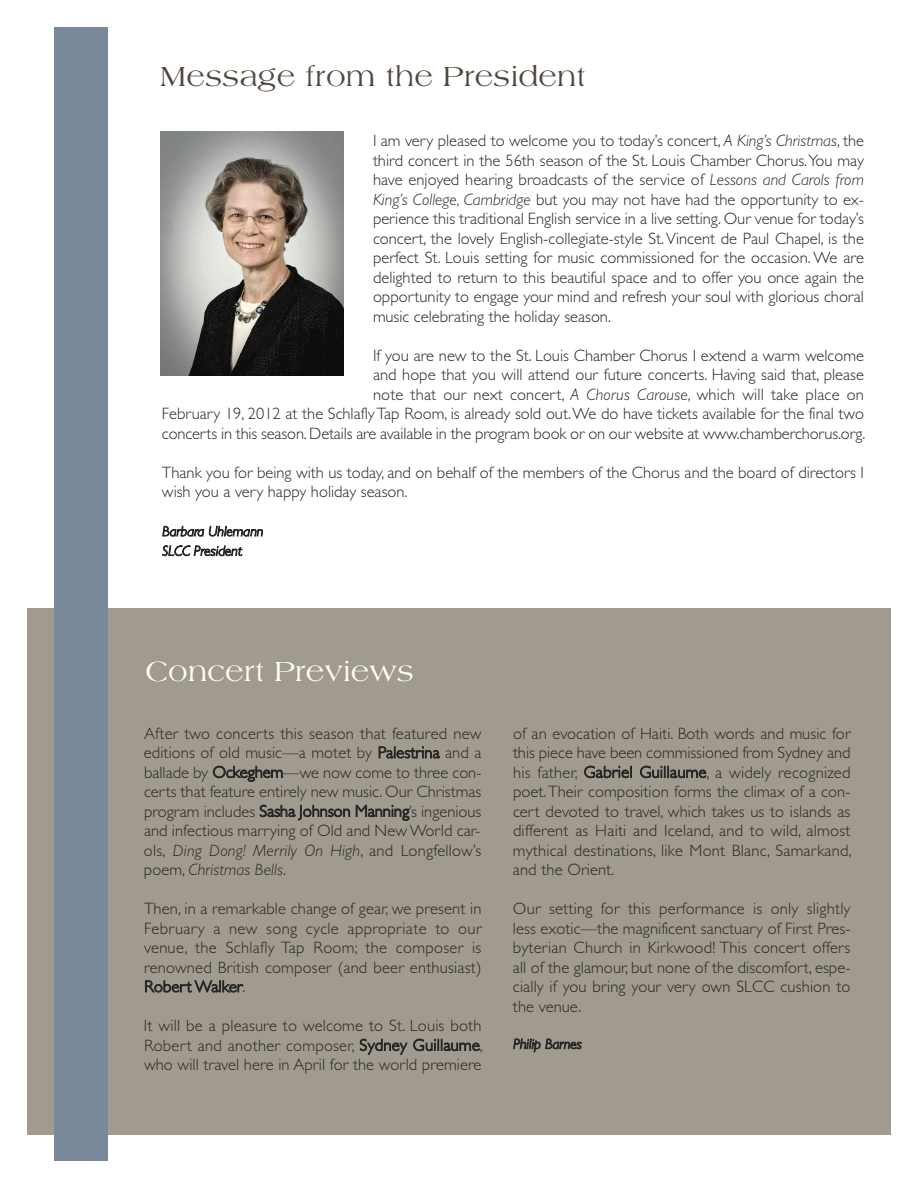
<style>
.page{position:relative;width:918px;height:1188px;background:#fff}
.page>*{position:absolute;margin:0;border:0;box-sizing:border-box;transform-origin:0 0}
.t1{font:30px "Amphion";color:#50473c}
.t2{font:30px "Amphion";color:#fff}
.t3{font:300 16.5px/19.5px "Gill Sans";color:#272627;text-align:justify}
.t4{font:italic 300 14.25px/19.5px "Gill Sans";color:#272627}
.s1{font-style:italic}
</style>
<div class="page">
<div style="left:27px;top:608px;width:864px;height:527px;background:#a09b8e"></div>
<div style="left:54px;top:27px;width:54px;height:1134px;background:#79899a"></div>
<img style="left:161px;top:131px;width:182px;height:245px">
<h1 class="t1" style="left:160px;top:58px;width:427px">Message from the President</h1>
<p class="t3" style="left:373px;top:131px;width:493px">I am very pleased to welcome you to today’s concert, <span class="s1">A King’s Christmas</span>, the third concert in the 56th season of the St. Louis Chamber Chorus.You may have enjoyed hearing broadcasts of the service of <span class="s1">Lessons and Carols from King’s College, Cambridge</span> but you may not have had the opportunity to ex&shy;perience this traditional English service in a live setting. Our venue for today’s concert, the lovely English-collegiate-style St.Vincent de Paul Chapel, is the perfect St. Louis setting for music commissioned for the occasion. We are delighted to return to this beautiful space and to offer you once again the opportunity to engage your mind and refresh your soul with glorious choral music celebrating the holiday season.</p>
<p class="t3" style="left:162px;top:345px;width:705px;text-align:right">If you are new to the St. Louis Chamber Chorus I extend a warm welcome<br>and hope that you will attend our future concerts. Having said that, please<br>note that our next concert, <span class="s1">A Chorus Carouse</span>, which will take place on<br>February 19, 2012 at the Schlafly Tap Room, is already sold out.We do have tickets available for the final two concerts in this season. Details are available in the program book or on our website at www.chamberchorus.org.</p>
<p class="t3" style="left:162px;top:462px;width:703px">Thank you for being with us today, and on behalf of the members of the Chorus and the board of directors I wish you a very happy holiday season.</p>
<p class="t4" style="left:162px;top:521px;width:103px">Barbara Uhlemann<br>SLCC President</p>
<h1 class="t2" style="left:146px;top:653px;width:270px">Concert Previews</h1>
<p class="t3" style="left:144px;top:723px;width:339px">After two concerts this season that featured new editions of old music—a motet by Palestrina and a ballade by Ockeghem—we now come to three con&shy;certs that feature entirely new music. Our Christmas program includes Sasha Johnson Manning’s ingenious and infectious marrying of Old and NewWorld car&shy;ols, <span class="s1">Ding Dong! Merrily On High</span>, and Longfellow’s poem, <span class="s1">Christmas Bells</span>.</p>
<p class="t3" style="left:144px;top:899px;width:339px">Then, in a remarkable change of gear, we present in February a new song cycle appropriate to our venue, the Schlafly Tap Room; the composer is renowned British composer (and beer enthusiast)<br>Robert Walker.</p>
<p class="t3" style="left:144px;top:1016px;width:340px">It will be a pleasure to welcome to St. Louis both Robert and another composer, Sydney Guillaume, who will travel here in April for the world premiere</p>
<p class="t3" style="left:513px;top:723px;width:340px">of an evocation of Haiti. Both words and music for this piece have been commissioned from Sydney and his father, Gabriel Guillaume, a widely recognized poet.Their composition forms the climax of a con&shy;cert devoted to travel, which takes us to islands as different as Haiti and Iceland, and to wild, almost mythical destinations, like Mont Blanc, Samarkand, and the Orient.</p>
<p class="t3" style="left:513px;top:899px;width:339px">Our setting for this performance is only slightly less exotic—the magnificent sanctuary of First Pres&shy;byterian Church in Kirkwood! This concert offers all of the glamour, but none of the discomfort, espe&shy;cially if you bring your very own SLCC cushion to the venue.</p>
<p class="t4" style="left:513px;top:1034px;width:70px">Philip Barnes</p>
</div>
